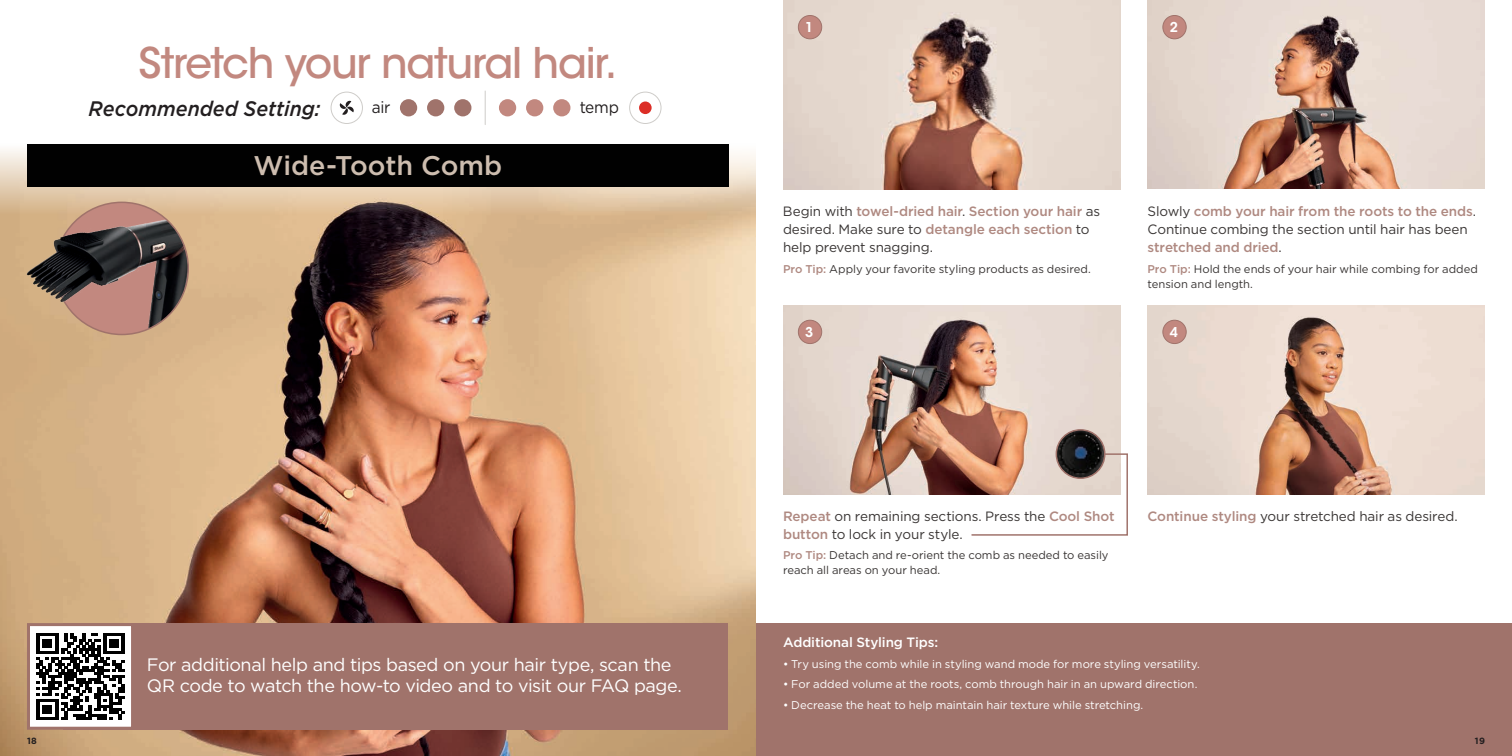
<style>
.page{position:relative;width:1512px;height:756px;background:#fff}
.page>*{position:absolute;margin:0;border:0;box-sizing:border-box;transform-origin:0 0}
.t1{font:500 42px "ITC Avant Garde Std";letter-spacing:-.03em;color:#c2887f}
.t2{font:500 27px "Gotham";letter-spacing:-.005em;color:#cdbdaf}
.t3{font:italic 500 21px "Gotham";color:#231f20;scale:.94 1}
.t4{font:18px/21px "Gotham";letter-spacing:-.025em;color:#fff}
.t5{font:16.5px "Gotham";letter-spacing:-.02em;color:#231f20;scale:.94 1}
.t6{font:13.5px/18px "Gotham";letter-spacing:-.01em;color:#393534}
.t7{font:500 13.5px/18px "Gotham";letter-spacing:-.005em;color:#af8981}
.t8{font:500 13.5px "Gotham";letter-spacing:-.01em;color:#fff}
.t9{font:600 13.5px "ITC Avant Garde Std";color:#fff}
.t10{font:11.25px/15px "Gotham";color:#393534}
.t11{font:11.25px "Gotham";color:#fff}
.t12{font:700 9px "Gotham";color:#231f20}
.s1{font-weight:500;color:#af8981}
.s2{font-weight:400;color:#393534}
</style>
<div class="page">
<div style="left:756px;top:623px;width:756px;height:133px;background:#a0736b"></div>
<img style="left:0;top:144px;width:756px;height:612px">
<img style="left:783px;top:0;width:337px;height:189px">
<img style="left:1148px;top:305px;width:337px;height:189px">
<img style="left:783px;top:305px;width:337px;height:189px">
<img style="left:1148px;top:0;width:337px;height:189px">
<div style="left:27px;top:145px;width:702px;height:42px;background:#010101"></div>
<svg style="left:970px;top:453px;width:158px;height:83px"></svg>
<div style="left:798px;top:320px;width:24px;height:24px;background:#c2887f;border-radius:50%"></div>
<div style="left:798px;top:320px;width:24px;height:24px;border:1px solid #a0736b;border-radius:50%"></div>
<div style="left:1163px;top:320px;width:23px;height:24px;background:#c2887f;border-radius:50%"></div>
<div style="left:1163px;top:320px;width:24px;height:24px;border:1px solid #a0736b;border-radius:50%"></div>
<div style="left:798px;top:15px;width:24px;height:24px;background:#c2887f;border-radius:50%"></div>
<div style="left:798px;top:15px;width:24px;height:24px;border:1px solid #a0736b;border-radius:50%"></div>
<div style="left:1163px;top:15px;width:23px;height:24px;background:#c2887f;border-radius:50%"></div>
<div style="left:1163px;top:15px;width:24px;height:24px;border:1px solid #a0736b;border-radius:50%"></div>
<div style="left:64px;top:623px;width:664px;height:107px;background:#a0736b"></div>
<div style="left:27px;top:623px;width:107px;height:107px;background:#fff"></div>
<svg style="left:37px;top:633px;width:88px;height:87px"></svg>
<div style="left:27px;top:623px;width:107px;height:107px;border:3px solid #a0736b"></div>
<div style="left:400px;top:99px;width:17px;height:17px;background:#a0736b;border-radius:50%"></div>
<div style="left:499px;top:99px;width:17px;height:17px;background:#c2887f;border-radius:50%"></div>
<div style="left:427px;top:99px;width:17px;height:17px;background:#a0736b;border-radius:50%"></div>
<div style="left:526px;top:99px;width:17px;height:17px;background:#c2887f;border-radius:50%"></div>
<div style="left:454px;top:99px;width:17px;height:17px;background:#a0736b;border-radius:50%"></div>
<div style="left:553px;top:99px;width:17px;height:17px;background:#c2887f;border-radius:50%"></div>
<hr style="left:485px;top:91px;width:1px;height:34px;background:#ceccc9">
<svg style="left:339px;top:100px;width:15px;height:15px"></svg>
<div style="left:639px;top:102px;width:13px;height:12px;background:#dc2e27;border-radius:50%"></div>
<div style="left:629px;top:92px;width:32px;height:32px;border:1px solid #ceccc9;border-radius:50%"></div>
<div style="left:331px;top:92px;width:32px;height:32px;border:1px solid #ceccc9;border-radius:50%"></div>
<img style="left:1056px;top:430px;width:49px;height:48px;border-radius:24px">
<div style="left:1056px;top:429px;width:50px;height:50px;border:2px solid #a0736b;border-radius:50%"></div>
<img style="left:55px;top:202px;width:133px;height:133px;border-radius:66px">
<img style="left:23px;top:155px;width:122px;height:168px">
<h1 class="t1" style="left:139px;top:36px;width:480px">Stretch your natural hair.</h1>
<h3 class="t3" style="left:89px;top:95px;width:248px">Recommended Setting:</h3>
<p class="t5" style="left:372px;top:96px;width:21px">air</p>
<p class="t5" style="left:580px;top:96px;width:43px">temp</p>
<h2 class="t2" style="left:254px;top:148px;width:250px">Wide-Tooth Comb</h2>
<h3 class="t4" style="left:147px;top:654px;width:534px">For additional help and tips based on your hair type, scan the<br>QR code to watch the how-to video and to visit our FAQ page.</h3>
<p class="t9" style="left:805px;top:19px;width:10px">1</p>
<p class="t9" style="left:1170px;top:19px;width:10px">2</p>
<p class="t6" style="left:783px;top:202px;width:319px">Begin with <span class="s1">towel-dried hair</span>. <span class="s1">Section your hair</span> as desired. Make sure to <span class="s1">detangle each section</span> to help prevent snagging.</p>
<p class="t10" style="left:783px;top:261px;width:308px"><span class="s1">Pro Tip:</span> Apply your favorite styling products as desired.</p>
<p class="t7" style="left:1148px;top:202px;width:328px"><span class="s2">Slowly</span> comb your hair from the roots to the ends<span class="s2">.<br>Continue combing the section until hair has been </span>stretched and dried<span class="s2">.</span></p>
<p class="t10" style="left:1148px;top:261px;width:332px"><span class="s1">Pro Tip:</span> Hold the ends of your hair while combing for added tension and length.</p>
<p class="t9" style="left:805px;top:323px;width:10px">3</p>
<p class="t9" style="left:1170px;top:323px;width:10px">4</p>
<p class="t6" style="left:783px;top:507px;width:333px"><span class="s1">Repeat</span> on remaining sections. Press the <span class="s1">Cool Shot button</span> to lock in your style.</p>
<p class="t10" style="left:783px;top:548px;width:327px"><span class="s1">Pro Tip:</span> Detach and re-orient the comb as needed to easily reach all areas on your head.</p>
<p class="t6" style="left:1148px;top:507px;width:310px"><span class="s1">Continue styling</span> your stretched hair as desired.</p>
<p class="t8" style="left:783px;top:634px;width:157px">Additional Styling Tips:</p>
<p class="t11" style="left:783px;top:657px;width:417px">• Try using the comb while in styling wand mode for more styling versatility.</p>
<p class="t11" style="left:783px;top:677px;width:414px">• For added volume at the roots, comb through hair in an upward direction.</p>
<p class="t11" style="left:783px;top:697px;width:360px">• Decrease the heat to help maintain hair texture while stretching.</p>
<p class="t12" style="left:27px;top:735px;width:11px">18</p>
<p class="t12" style="left:1475px;top:735px;width:12px">19</p>
</div>
